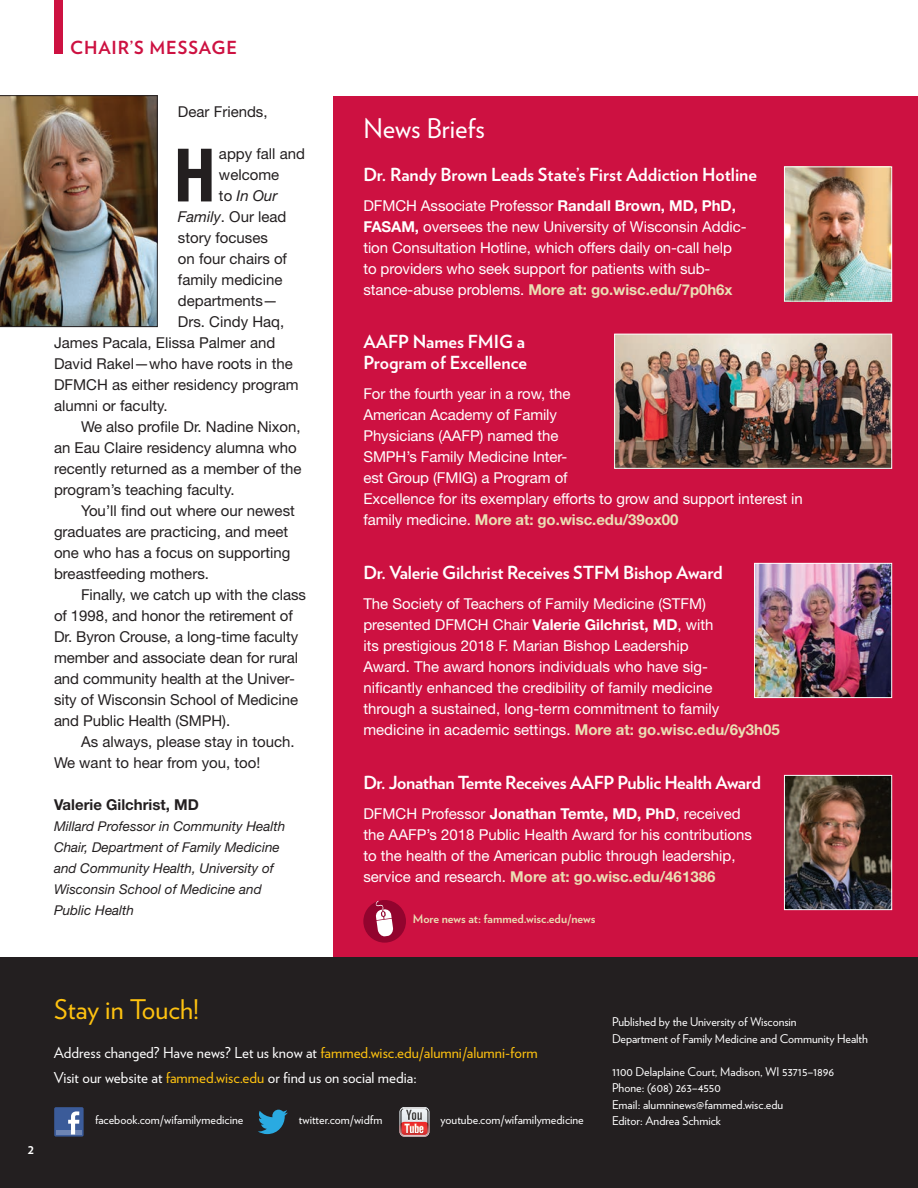
<style>
.page{position:relative;width:918px;height:1188px;background:#fff}
.page>*{position:absolute;margin:0;border:0;box-sizing:border-box;transform-origin:0 0}
.body{font:700 condensed 73.8px "Helvetica Neue LT Std";color:#231f20}
.t1{font:27px "Verlag";color:#fec210}
.t2{font:27px "Verlag";color:#fff}
.news_brief_heads{font:700 18px/21px "Verlag";letter-spacing:-.01em;color:#fff}
.top_folio{font:700 18px "Verlag";letter-spacing:.05em;color:#cd1141}
.body-2{font:15px/21px "Helvetica Neue LT Std";color:#fff}
.body-3{font:15px/21px "Helvetica Neue LT Std";color:#231f20}
.credits{font:15px "Verlag";color:#fff}
.body-4{font:700 15px "Helvetica Neue LT Std";color:#231f20}
.body-5{font:italic 15px "Helvetica Neue LT Std";color:#231f20}
.body-6{font:italic 13.5px/21px "Helvetica Neue LT Std";color:#231f20}
.bottom_folio{font:700 13.5px "Verlag";color:#fff}
.credits-2{font:12px/16.5px "Verlag";color:#fff}
.web_link{font:700 12px "Verlag";color:#eadfb4}
.s1{font-style:normal}
.s2{font-style:italic}
.s3{font-weight:700}
.s4{font-weight:700;color:#eadfb4}
.s5{color:#fec210}
</style>
<div class="page">
<div style="left:0;top:957px;width:918px;height:231px;background:#231f20"></div>
<div style="left:54px;top:1107px;width:30px;height:30px;background:#3b5b99;border-radius:2px"></div>
<hr style="left:56px;top:1130px;width:26px;height:4px;background:#6d84b3">
<svg style="left:68px;top:1111px;width:11px;height:23px"></svg>
<svg style="left:400px;top:1107px;width:29px;height:30px"></svg>
<svg style="left:258px;top:1110px;width:30px;height:24px"></svg>
<img style="left:0;top:95px;width:158px;height:232px">
<div style="left:333px;top:96px;width:585px;height:861px;background:#cd1141"></div>
<div style="left:54px;top:0;width:8px;height:54px;background:#cd1141"></div>
<img style="left:786px;top:168px;width:104px;height:132px">
<div style="left:784px;top:166px;width:108px;height:136px;border:1px solid #fff"></div>
<img style="left:756px;top:565px;width:134px;height:131px">
<div style="left:754px;top:563px;width:138px;height:135px;border:1px solid #fff"></div>
<img style="left:786px;top:777px;width:104px;height:131px">
<div style="left:784px;top:775px;width:108px;height:135px;border:1px solid #fff"></div>
<img style="left:616px;top:336px;width:274px;height:131px">
<div style="left:614px;top:334px;width:278px;height:135px;border:1px solid #fff"></div>
<div style="left:364px;top:901px;width:41px;height:41px;background:#92042e;border-radius:50%"></div>
<div style="left:363px;top:900px;width:43px;height:43px;border:2px solid #92042e;border-radius:50%"></div>
<svg style="left:376px;top:901px;width:17px;height:36px"></svg>
<p class="top_folio" style="left:70px;top:33px;width:168px">CHAIR’S MESSAGE</p>
<p class="body-3" style="left:178px;top:101px;width:91px">Dear Friends,</p>
<p class="body" style="left:174px;top:131px;width:43px">H</p>
<p class="body-3" style="left:219px;top:143px;width:88px">appy fall and</p>
<p class="body-3" style="left:219px;top:164px;width:62px">welcome</p>
<p class="body-5" style="left:219px;top:187px;width:60px"><span class="s1">to</span> In Our</p>
<p class="body-3" style="left:178px;top:206px;width:110px"><span class="s2">Family</span>. Our lead</p>
<p class="body-3" style="left:178px;top:227px;width:91px">story focuses</p>
<p class="body-3" style="left:178px;top:248px;width:111px">on four chairs of</p>
<p class="body-3" style="left:178px;top:269px;width:106px">family medicine</p>
<p class="body-3" style="left:178px;top:290px;width:102px">departments—</p>
<p class="body-3" style="left:178px;top:311px;width:108px">Drs. Cindy Haq,</p>
<p class="body-3" style="left:54px;top:332px;width:223px">James Pacala, Elissa Palmer and</p>
<p class="body-3" style="left:54px;top:353px;width:240px">David Rakel—who have roots in the</p>
<p class="body-3" style="left:54px;top:374px;width:246px">DFMCH as either residency program</p>
<p class="body-3" style="left:54px;top:395px;width:115px">alumni or faculty.</p>
<p class="body-3" style="left:54px;top:416px;width:249px;text-indent:27px">We also profile Dr. Nadine Nixon, an Eau Claire residency alumna who recently returned as a member of the program’s teaching faculty.</p>
<p class="body-3" style="left:54px;top:500px;width:242px;text-indent:27px">You’ll find out where our newest graduates are practicing, and meet one who has a focus on supporting breastfeeding mothers.</p>
<p class="body-3" style="left:54px;top:584px;width:253px;text-indent:27px">Finally, we catch up with the class of 1998, and honor the retirement of Dr. Byron Crouse, a long-time faculty member and associate dean for rural and community health at the Univer&shy;sity of Wisconsin School of Medicine and Public Health (SMPH).</p>
<p class="body-3" style="left:54px;top:731px;width:242px;text-indent:27px">As always, please stay in touch.<br>We want to hear from you, too!</p>
<p class="body-4" style="left:54px;top:796px;width:146px">Valerie Gilchrist, MD</p>
<p class="body-6" style="left:54px;top:816px;width:233px">Millard Professor in Community Health<br>Chair, Department of Family Medicine and Community Health, University of<br>Wisconsin School of Medicine and<br>Public Health</p>
<p class="t2" style="left:363px;top:108px;width:123px">News Briefs</p>
<p class="news_brief_heads" style="left:363px;top:163px;width:395px">Dr. Randy Brown Leads State’s First Addiction Hotline</p>
<p class="body-2" style="left:363px;top:195px;width:385px">DFMCH Associate Professor <span class="s3">Randall Brown, MD, PhD, FASAM,</span> oversees the new University of Wisconsin Addic&shy;tion Consultation Hotline, which offers daily on-call help to providers who seek support for patients with sub&shy;stance-abuse problems. <span class="s4">More at: go.wisc.edu/7p0h6x</span></p>
<p class="news_brief_heads" style="left:363px;top:330px;width:165px">AAFP Names FMIG a<br>Program of Excellence</p>
<p class="body-2" style="left:363px;top:383px;width:441px">For the fourth year in a row, the<br>American Academy of Family<br>Physicians (AAFP) named the<br>SMPH’s Family Medicine Inter-<br>est Group (FMIG) a Program of<br>Excellence for its exemplary efforts to grow and support interest in family medicine. <span class="s4">More at: go.wisc.edu/39ox00</span></p>
<p class="news_brief_heads" style="left:363px;top:561px;width:361px">Dr. Valerie Gilchrist Receives STFM Bishop Award</p>
<p class="body-2" style="left:363px;top:593px;width:418px">The Society of Teachers of Family Medicine (STFM)<br>presented DFMCH Chair <span class="s3">Valerie Gilchrist, MD</span>, with<br>its prestigious 2018 F. Marian Bishop Leadership<br>Award. The award honors individuals who have sig-<br>nificantly enhanced the credibility of family medicine<br>through a sustained, long-term commitment to family medicine in academic settings. <span class="s4">More at: go.wisc.edu/6y3h05</span></p>
<p class="news_brief_heads" style="left:363px;top:772px;width:399px">Dr. Jonathan Temte Receives AAFP Public Health Award</p>
<p class="body-2" style="left:363px;top:803px;width:390px">DFMCH Professor <span class="s3">Jonathan Temte, MD, PhD</span>, received the AAFP’s 2018 Public Health Award for his contributions to the health of the American public through leadership, service and research. <span class="s4">More at: go.wisc.edu/461386</span></p>
<p class="web_link" style="left:413px;top:910px;width:184px">More news at: fammed.wisc.edu/news</p>
<p class="bottom_folio" style="left:28px;top:1138px;width:8px">2</p>
<p class="t1" style="left:54px;top:989px;width:146px">Stay in Touch!</p>
<p class="credits" style="left:54px;top:1042px;width:485px">Address changed? Have news? Let us know at <span class="s5">fammed.wisc.edu/alumni/alumni-form</span></p>
<p class="credits" style="left:54px;top:1066px;width:364px">Visit our website at <span class="s5">fammed.wisc.edu</span> or find us on social media:</p>
<p class="credits-2" style="left:612px;top:1013px;width:257px">Published by the University of Wisconsin<br>Department of Family Medicine and Community Health</p>
<p class="credits-2" style="left:612px;top:1063px;width:224px">1100 Delaplaine Court, Madison, WI 53715–1896</p>
<p class="credits-2" style="left:612px;top:1079px;width:110px">Phone: (608) 263–4550</p>
<p class="credits-2" style="left:612px;top:1096px;width:173px">Email: alumninews@fammed.wisc.edu</p>
<p class="credits-2" style="left:95px;top:1111px;width:150px">facebook.com/wifamilymedicine</p>
<p class="credits-2" style="left:299px;top:1111px;width:85px">twitter.com/widfm</p>
<p class="credits-2" style="left:440px;top:1111px;width:145px">youtube.com/wifamilymedicine</p>
<p class="credits-2" style="left:612px;top:1112px;width:110px">Editor: Andrea Schmick</p>
</div>
